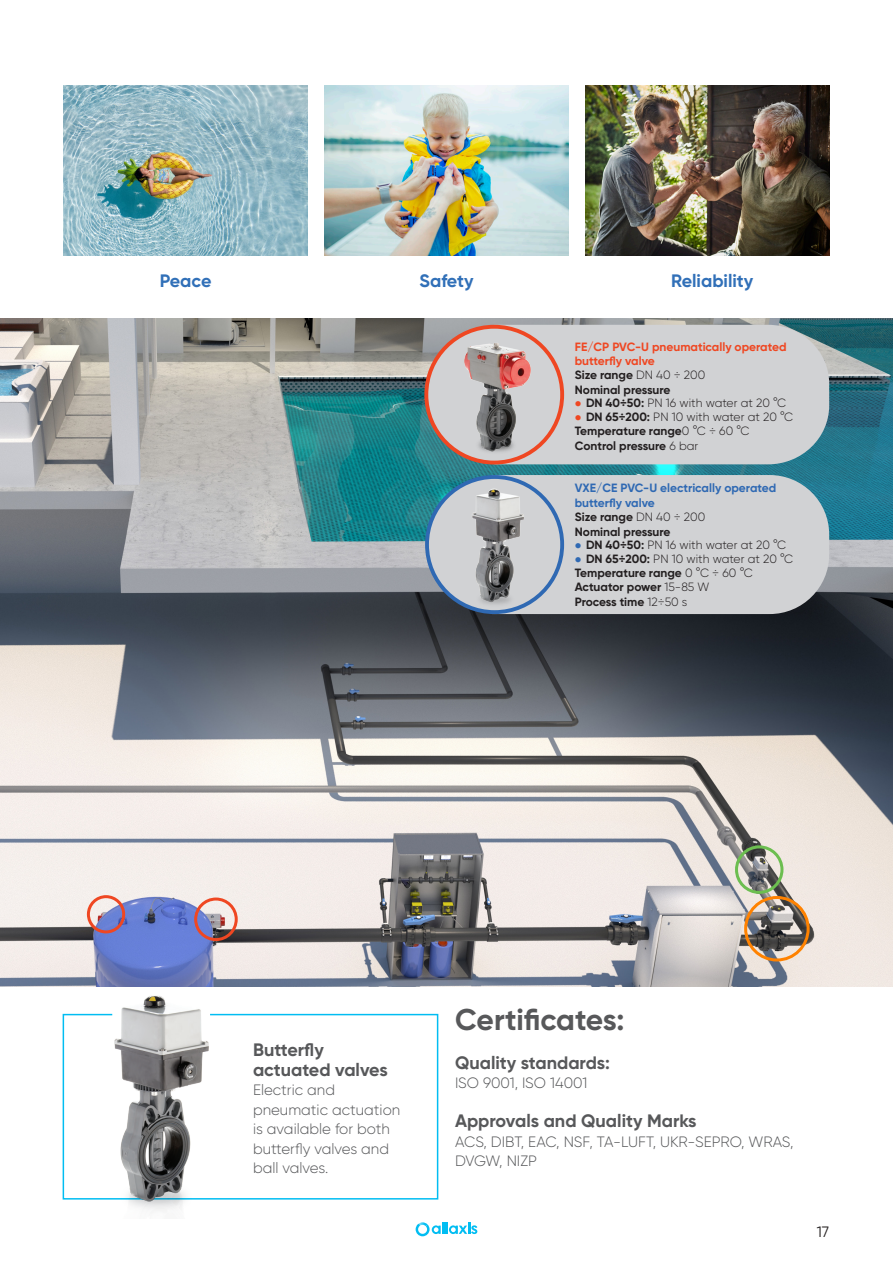
<style>
.page{position:relative;width:893px;height:1263px;background:#fff}
.page>*{position:absolute;margin:0;border:0;box-sizing:border-box;transform-origin:0 0}
.t1{font:700 30px "Gilroy";letter-spacing:-.005em;color:#57585a}
.segment_intro{font:700 18px/19.5px "Gilroy";color:#57585a}
.t2{font:700 18px "Gilroy";color:#3170b8}
.segment_intro-2{font:300 15px/19.5px "Gilroy";color:#57585a}
.t3{font:15px "Gilroy";color:#231f20}
.t4{font:700 12px "Gilroy";color:#231f20}
.t5{font:300 12px "Gilroy";color:#231f20}
.t6{font:700 12px/14.4px "Gilroy";color:#ef4722}
.t7{font:700 12px/14.4px "Gilroy";color:#2f69b3}
.s1{font-weight:300}
.s2{color:#ef4722}
.s3{font-weight:700}
.s4{color:#2f69b3}
</style>
<div class="page">
<svg style="left:416px;top:1222px;width:61px;height:14px"></svg>
<svg style="left:270px;top:1013px;width:169px;height:187px"></svg>
<img style="left:64px;top:85px;width:244px;height:170px">
<img style="left:325px;top:85px;width:243px;height:170px">
<img style="left:585px;top:85px;width:244px;height:170px">
<img style="left:0;top:319px;width:893px;height:667px">
<div style="left:502px;top:325px;width:327px;height:139px;background:#d1d2d4"></div>
<div style="left:558px;top:475px;width:271px;height:139px;background:#d1d2d4"></div>
<svg style="left:426px;top:327px;width:136px;height:136px"></svg>
<div style="left:194px;top:897px;width:44px;height:44px;border:3px solid #ef4722;border-radius:50%"></div>
<div style="left:87px;top:895px;width:38px;height:38px;border:3px solid #ef4722;border-radius:50%"></div>
<div style="left:735px;top:845px;width:48px;height:49px;border:3px solid #6cbe50;border-radius:50%"></div>
<div style="left:744px;top:896px;width:66px;height:65px;border:3px solid #ff8200;border-radius:50%"></div>
<img style="left:421px;top:326px;width:128px;height:146px">
<img style="left:433px;top:473px;width:125px;height:165px">
<img style="left:43px;top:966px;width:227px;height:245px">
<p class="t2" style="left:160px;top:269px;width:53px">Peace</p>
<p class="t2" style="left:419px;top:269px;width:56px">Safety</p>
<p class="t2" style="left:671px;top:269px;width:84px">Reliability</p>
<p class="t6" style="left:575px;top:339px;width:213px">FE/CP PVC-U pneumatically operated butterfly valve</p>
<p class="t4" style="left:575px;top:368px;width:132px">Size range <span class="s1">DN 40 ÷ 200</span></p>
<p class="t4" style="left:575px;top:382px;width:97px">Nominal pressure</p>
<p class="t5" style="left:575px;top:396px;width:213px"><span class="s2">●</span> <span class="s3">DN 40÷50:</span> PN 16 with water at 20 °C</p>
<p class="t5" style="left:575px;top:409px;width:220px"><span class="s2">●</span> <span class="s3">DN 65÷200:</span> PN 10 with water at 20 °C</p>
<p class="t4" style="left:575px;top:423px;width:176px">Temperature range<span class="s1">0 °C ÷ 60 °C</span></p>
<p class="t4" style="left:575px;top:438px;width:125px">Control pressure <span class="s1">6 bar</span></p>
<p class="t7" style="left:575px;top:481px;width:203px">VXE/CE PVC-U electrically operated butterfly valve</p>
<p class="t4" style="left:575px;top:509px;width:132px">Size range <span class="s1">DN 40 ÷ 200</span></p>
<p class="t4" style="left:575px;top:524px;width:97px">Nominal pressure</p>
<p class="t5" style="left:575px;top:537px;width:213px"><span class="s4">●</span> <span class="s3">DN 40÷50:</span> PN 16 with water at 20 °C</p>
<p class="t5" style="left:575px;top:551px;width:220px"><span class="s4">●</span> <span class="s3">DN 65÷200:</span> PN 10 with water at 20 °C</p>
<p class="t4" style="left:575px;top:565px;width:180px">Temperature range <span class="s1">0 °C ÷ 60 °C</span></p>
<p class="t4" style="left:575px;top:580px;width:136px">Actuator power <span class="s1">15-85 W</span></p>
<p class="t4" style="left:575px;top:594px;width:114px">Process time <span class="s1">12÷50 s</span></p>
<p class="segment_intro" style="left:253px;top:1040px;width:136px">Butterfly actuated valves</p>
<p class="segment_intro-2" style="left:253px;top:1080px;width:149px">Electric and pneumatic actuation is available for both butterfly valves and ball valves.</p>
<p class="t1" style="left:455px;top:1000px;width:171px">Certificates:</p>
<p class="segment_intro" style="left:455px;top:1052px;width:156px">Quality standards:</p>
<p class="segment_intro-2" style="left:455px;top:1073px;width:134px">ISO 9001, ISO 14001</p>
<p class="segment_intro" style="left:455px;top:1111px;width:243px">Approvals and Quality Marks</p>
<p class="segment_intro-2" style="left:455px;top:1131px;width:340px">ACS, DIBT, EAC, NSF, TA-LUFT, UKR-SEPRO, WRAS,<br>DVGW, NIZP</p>
<p class="t3" style="left:817px;top:1223px;width:14px">17</p>
</div>
